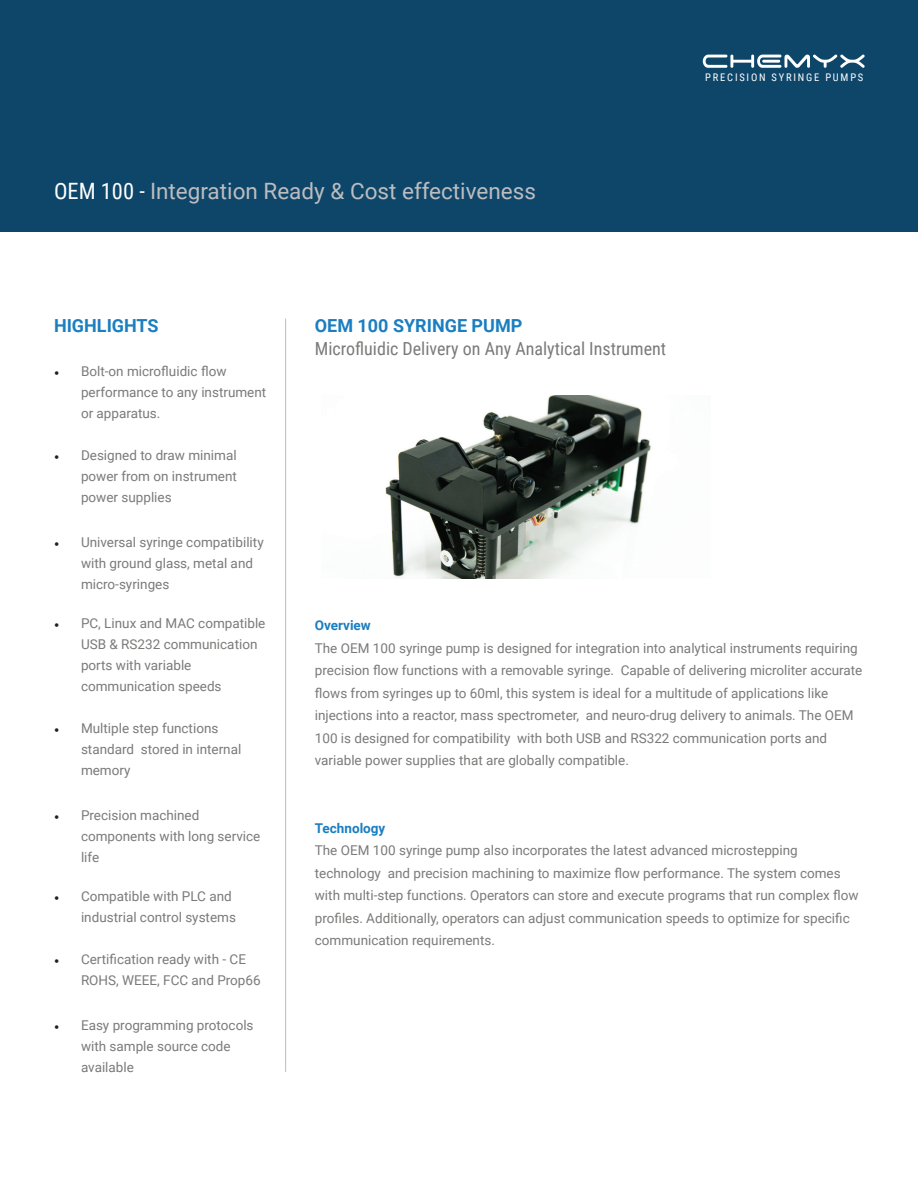
<style>
.page{position:relative;width:918px;height:1188px;background:#fff}
.page>*{position:absolute;margin:0;border:0;box-sizing:border-box;transform-origin:0 0}
.t1{font:22.5px "Roboto";color:#bcbdc0}
.t2{font:18px "Roboto Condensed";color:#7a7a79}
.t3{font:700 18px "Roboto";color:#1b7ec0}
.t4{font:13.5px/21px "Roboto";color:#7a7a79}
.t5{font:700 13.5px "Roboto";color:#1b7ec0}
.t6{font:10.5px "Roboto Condensed";letter-spacing:.17em;color:#fff}
.s1{font-family:"Roboto Condensed";color:#fff}
.s2{font-family:"Minion Pro";color:#231f20}
</style>
<div class="page">
<div style="left:1px;top:0;width:917px;height:231px;background:#0e466a"></div>
<svg style="left:703px;top:55px;width:162px;height:13px"></svg>
<hr style="left:285px;top:319px;width:1px;height:753px;background:#bcbdc0">
<img style="left:385px;top:395px;width:266px;height:184px">
<h1 class="t1" style="left:54px;top:175px;width:484px"><span class="s1">OEM 100 -</span> Integration Ready &amp; Cost effectiveness</h1>
<p class="t6" style="left:705px;top:70px;width:160px">PRECISION SYRINGE PUMPS</p>
<h2 class="t3" style="left:54px;top:313px;width:106px">HIGHLIGHTS</h2>
<p class="t4" style="left:81px;top:360px;width:187px;text-indent:-27px"><span class="s2">•</span> Bolt-on microfluidic flow performance to any instrument or apparatus.</p>
<p class="t4" style="left:81px;top:444px;width:157px;text-align:justify;text-indent:-27px"><span class="s2">•</span> Designed to draw minimal power from on instrument power supplies</p>
<p class="t4" style="left:81px;top:531px;width:184px;text-indent:-27px"><span class="s2">•</span> Universal syringe compatibility with ground glass, metal and micro-syringes</p>
<p class="t4" style="left:81px;top:612px;width:186px;text-indent:-27px"><span class="s2">•</span> PC, Linux and MAC compatible<br>USB &amp; RS232 communication ports with variable communication speeds</p>
<p class="t4" style="left:81px;top:717px;width:162px;text-indent:-27px"><span class="s2">•</span> Multiple step functions standard stored in internal memory</p>
<p class="t4" style="left:81px;top:804px;width:181px;text-indent:-27px"><span class="s2">•</span> Precision machined components with long service life</p>
<p class="t4" style="left:81px;top:885px;width:157px;text-indent:-27px"><span class="s2">•</span> Compatible with PLC and industrial control systems</p>
<p class="t4" style="left:81px;top:948px;width:181px;text-indent:-27px"><span class="s2">•</span> Certification ready with - CE<br>ROHS, WEEE, FCC and Prop66</p>
<p class="t4" style="left:81px;top:1014px;width:174px;text-indent:-27px"><span class="s2">•</span> Easy programming protocols with sample source code available</p>
<h2 class="t3" style="left:315px;top:313px;width:209px">OEM 100 SYRINGE PUMP</h2>
<h2 class="t2" style="left:315px;top:336px;width:353px">Microfluidic Delivery on Any Analytical Instrument</h2>
<p class="t5" style="left:315px;top:616px;width:58px">Overview</p>
<p class="t4" style="left:315px;top:636px;width:549px;line-height:22.5px">The OEM 100 syringe pump is designed for integration into analytical instruments requiring precision flow functions with a removable syringe. Capable of delivering microliter accurate flows from syringes up to 60ml, this system is ideal for a multitude of applications like injections into a reactor, mass spectrometer, and neuro-drug delivery to animals. The OEM 100 is designed for compatibility with both USB and RS322 communication ports and variable power supplies that are globally compatible.</p>
<p class="t5" style="left:315px;top:818px;width:72px">Technology</p>
<p class="t4" style="left:315px;top:839px;width:545px;line-height:22.5px">The OEM 100 syringe pump also incorporates the latest advanced microstepping technology and precision machining to maximize flow performance. The system comes with multi-step functions. Operators can store and execute programs that run complex flow profiles. Additionally, operators can adjust communication speeds to optimize for specific communication requirements.</p>
</div>
